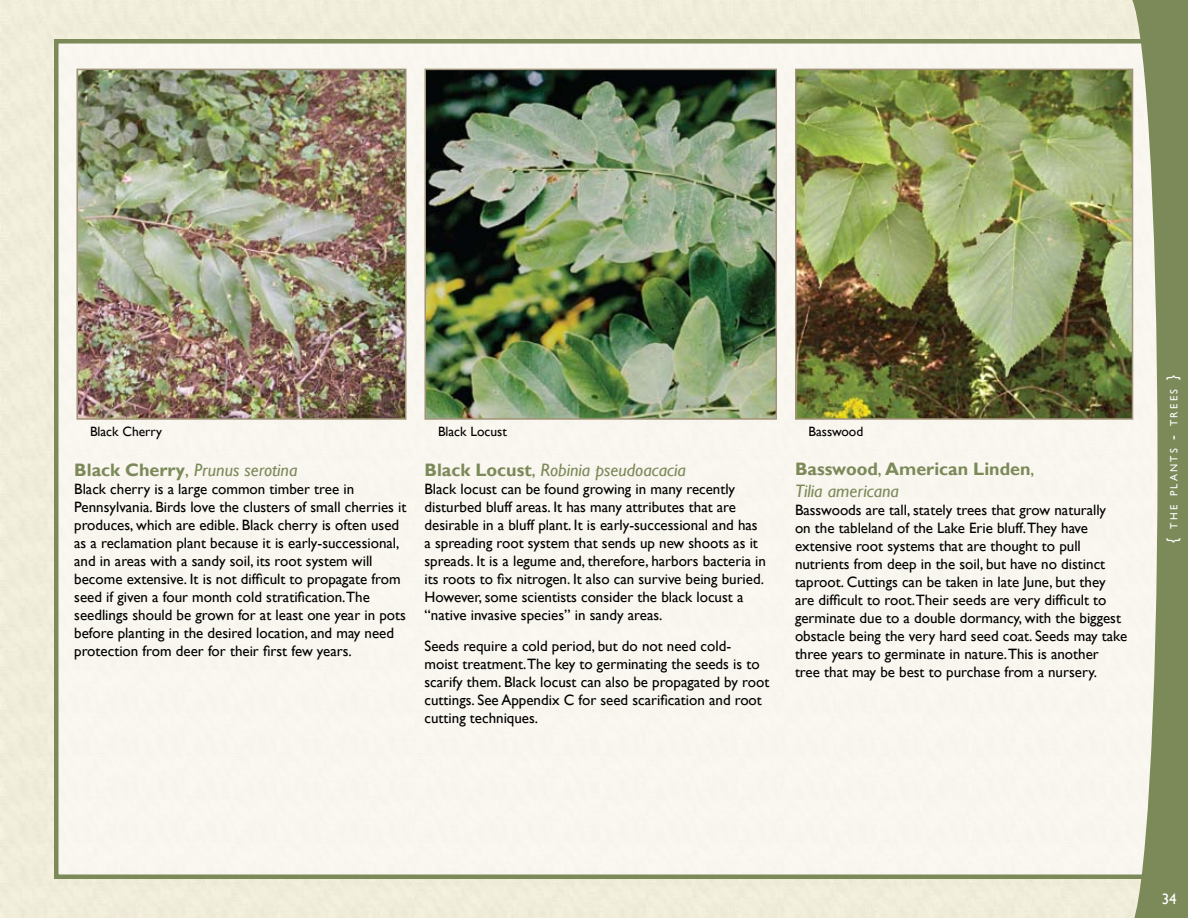
<style>
.page{position:relative;width:1188px;height:918px;background:#fff}
.page>*{position:absolute;margin:0;border:0;box-sizing:border-box;transform-origin:0 0}
.t1{font:italic 18px "Gill Sans";color:#7c8959}
.t2{font:700 18px/21.6px "Gill Sans";color:#7c8959}
.t3{font:15px/18px "Gill Sans";color:#000}
.t4{font:15px "Gill Sans";color:#fff}
.t5{font:13.5px "Gill Sans";color:#000}
.t6{font:10.5px "Gill Sans";letter-spacing:.215em;color:#fff}
.s1{font-weight:700;font-style:normal}
.s2{font-style:normal}
.s3{font-weight:400}
.s4{font-weight:400;font-style:italic}
.s5{font-size:15px}
</style>
<div class="page">
<div style="left:56px;top:41px;width:1118px;height:836px;background:#f8f6ee"></div>
<img style="left:79px;top:72px;width:324px;height:345px">
<div style="left:76px;top:69px;width:330px;height:351px;border:2px solid #a19378"></div>
<img style="left:427px;top:72px;width:347px;height:345px">
<div style="left:424px;top:69px;width:353px;height:351px;border:2px solid #a19378"></div>
<img style="left:798px;top:72px;width:331px;height:345px">
<div style="left:795px;top:69px;width:338px;height:351px;border:2px solid #a19378"></div>
<svg style="left:1129px;top:0;width:59px;height:918px;fill:#7c8959"></svg>
<p class="t5" style="left:90px;top:423px;width:74px">Black Cherry</p>
<p class="t5" style="left:438px;top:423px;width:70px">Black Locust</p>
<p class="t5" style="left:808px;top:423px;width:56px">Basswood</p>
<p class="t1" style="left:74px;top:459px;width:225px"><span class="s1">Black Cherry</span><span class="s2">,</span> Prunus serotina</p>
<p class="t3" style="left:74px;top:480px;width:334px">Black cherry is a large common timber tree in Pennsylvania. Birds love the clusters of small cherries it produces, which are edible. Black cherry is often used as a reclamation plant because it is early-successional, and in areas with a sandy soil, its root system will become extensive. It is not difficult to propagate from seed if given a four month cold stratification.The seedlings should be grown for at least one year in pots before planting in the desired location, and may need protection from deer for their first few years.</p>
<p class="t1" style="left:424px;top:459px;width:263px"><span class="s1">Black Locust</span><span class="s2">,</span> Robinia pseudoacacia</p>
<p class="t3" style="left:424px;top:480px;width:343px">Black locust can be found growing in many recently disturbed bluff areas. It has many attributes that are desirable in a bluff plant. It is early-successional and has a spreading root system that sends up new shoots as it spreads. It is a legume and, therefore, harbors bacteria in its roots to fix nitrogen. It also can survive being buried.<br>However, some scientists consider the black locust a “native invasive species” in sandy areas.</p>
<p class="t3" style="left:424px;top:637px;width:346px">Seeds require a cold period, but do not need cold-<br>moist treatment.The key to germinating the seeds is to scarify them. Black locust can also be propagated by root cuttings. See Appendix C for seed scarification and root cutting techniques.</p>
<p class="t2" style="left:795px;top:459px;width:241px">Basswood<span class="s3">,</span> American Linden<span class="s3">,<br></span><span class="s4">Tilia americana</span></p>
<p class="t3" style="left:795px;top:501px;width:334px">Basswoods are tall, stately trees that grow naturally<br>on the tableland of the Lake Erie bluff.They have extensive root systems that are thought to pull nutrients from deep in the soil, but have no distinct taproot. Cuttings can be taken in late June, but they are difficult to root.Their seeds are very difficult to germinate due to a double dormancy, with the biggest obstacle being the very hard seed coat. Seeds may take three years to germinate in nature.This is another tree that may be best to purchase from a nursery.</p>
<p class="t6" style="left:1168px;top:543px;width:169px;rotate:-90deg"><span class="s5">{</span> the plants <span class="s5">-</span> trees <span class="s5">}</span></p>
<p class="t4" style="left:1162px;top:891px;width:16px">34</p>
</div>
